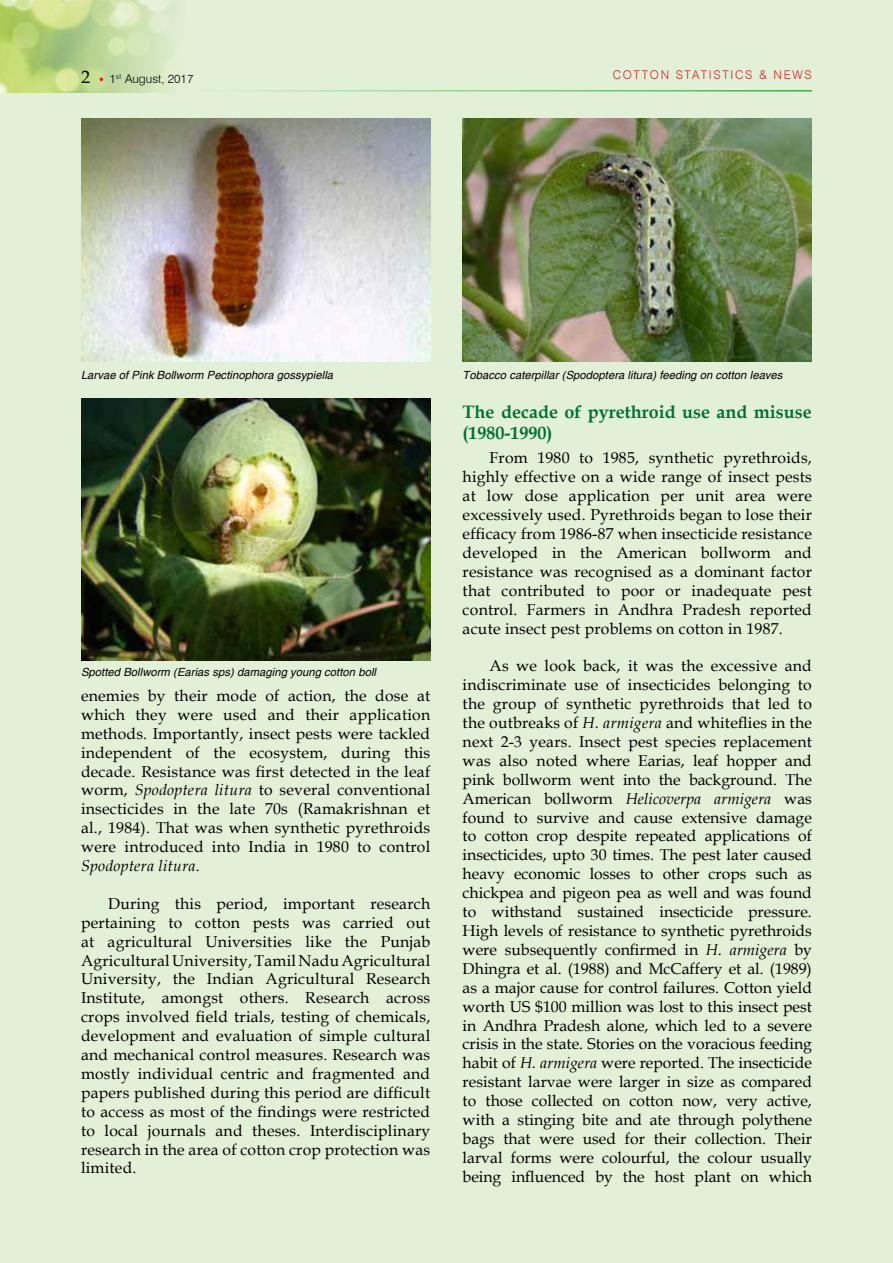
<style>
.page{position:relative;width:893px;height:1263px;background:#e3f0d8}
.page>*{position:absolute;margin:0;border:0;box-sizing:border-box;transform-origin:0 0}
.t1{font:700 18px/21px "Book Antiqua";color:#00722e}
.t2{font:18px "Book Antiqua";color:#000}
.t3{font:15.75px/18.9px "Book Antiqua";letter-spacing:.015em;color:#000;text-align:justify}
.t4{font:300 12px "Swiss 721 BT";letter-spacing:.14em;color:#d2232a}
.t5{font:300 12px "Swiss 721 BT";color:#000}
.t6{font:italic 11.25px "Helvetica";letter-spacing:.005em;color:#000}
.s1{font-style:italic}
</style>
<div class="page">
<img style="left:0;top:0;width:175px;height:93px">
<hr style="left:186px;top:90px;width:626px;height:2px;background:#41ad49">
<img style="left:81px;top:119px;width:349px;height:242px">
<img style="left:81px;top:399px;width:349px;height:262px">
<img style="left:463px;top:119px;width:349px;height:242px">
<p class="t2" style="left:81px;top:64px;width:10px">2</p>
<p class="t4" style="left:613px;top:67px;width:132px">COTTON STATISTICS</p>
<p class="t4" style="left:759px;top:67px;width:53px">&amp; N EWS</p>
<p class="t5" style="left:110px;top:71px;width:85px">1<sup>ST</sup> AUGUST, 2017</p>
<p class="t6" style="left:81px;top:368px;width:254px">Larvae of Pink Bollworm Pectinophora gossypiella</p>
<p class="t6" style="left:463px;top:368px;width:321px">Tobacco caterpillar (Spodoptera litura) feeding on cotton leaves</p>
<p class="t6" style="left:81px;top:666px;width:297px">Spotted Bollworm (Earias sps) damaging young cotton boll</p>
<p class="t3" style="left:81px;top:686px;width:351px">enemies by their mode of action, the dose at which they were used and their application methods. Importantly, insect pests were tackled independent of the ecosystem, during this decade. Resistance was first detected in the leaf worm, <span class="s1">Spodoptera litura</span> to several conventional insecticides in the late 70s (Ramakrishnan et al., 1984). That was when synthetic pyrethroids were introduced into India in 1980 to control <span class="s1">Spodoptera litura</span>.</p>
<p class="t3" style="left:81px;top:894px;width:351px;text-indent:27px">During this period, important research pertaining to cotton pests was carried out at agricultural Universities like the Punjab Agricultural University, Tamil Nadu Agricultural University, the Indian Agricultural Research Institute, amongst others. Research across crops involved field trials, testing of chemicals, development and evaluation of simple cultural and mechanical control measures. Research was mostly individual centric and fragmented and papers published during this period are difficult to access as most of the findings were restricted to local journals and theses. Interdisciplinary research in the area of cotton crop protection was limited.</p>
<p class="t1" style="left:463px;top:401px;width:351px">The decade of pyrethroid use and misuse (1980-1990)</p>
<p class="t3" style="left:463px;top:448px;width:351px;text-indent:27px">From 1980 to 1985, synthetic pyrethroids, highly effective on a wide range of insect pests at low dose application per unit area were excessively used. Pyrethroids began to lose their efficacy from 1986-87 when insecticide resistance developed in the American bollworm and resistance was recognised as a dominant factor that contributed to poor or inadequate pest control. Farmers in Andhra Pradesh reported acute insect pest problems on cotton in 1987.</p>
<p class="t3" style="left:463px;top:656px;width:351px;text-indent:27px">As we look back, it was the excessive and indiscriminate use of insecticides belonging to the group of synthetic pyrethroids that led to the outbreaks of <span class="s1">H. armigera</span> and whiteflies in the next 2-3 years. Insect pest species replacement was also noted where Earias, leaf hopper and pink bollworm went into the background. The American bollworm <span class="s1">Helicoverpa armigera</span> was found to survive and cause extensive damage to cotton crop despite repeated applications of insecticides, upto 30 times. The pest later caused heavy economic losses to other crops such as chickpea and pigeon pea as well and was found to withstand sustained insecticide pressure.<br>High levels of resistance to synthetic pyrethroids were subsequently confirmed in <span class="s1">H. armigera</span> by Dhingra et al. (1988) and McCaffery et al. (1989) as a major cause for control failures. Cotton yield worth US $100 million was lost to this insect pest in Andhra Pradesh alone, which led to a severe crisis in the state. Stories on the voracious feeding habit of <span class="s1">H. armigera</span> were reported. The insecticide resistant larvae were larger in size as compared to those collected on cotton now, very active, with a stinging bite and ate through polythene bags that were used for their collection. Their larval forms were colourful, the colour usually being influenced by the host plant on which</p>
</div>
